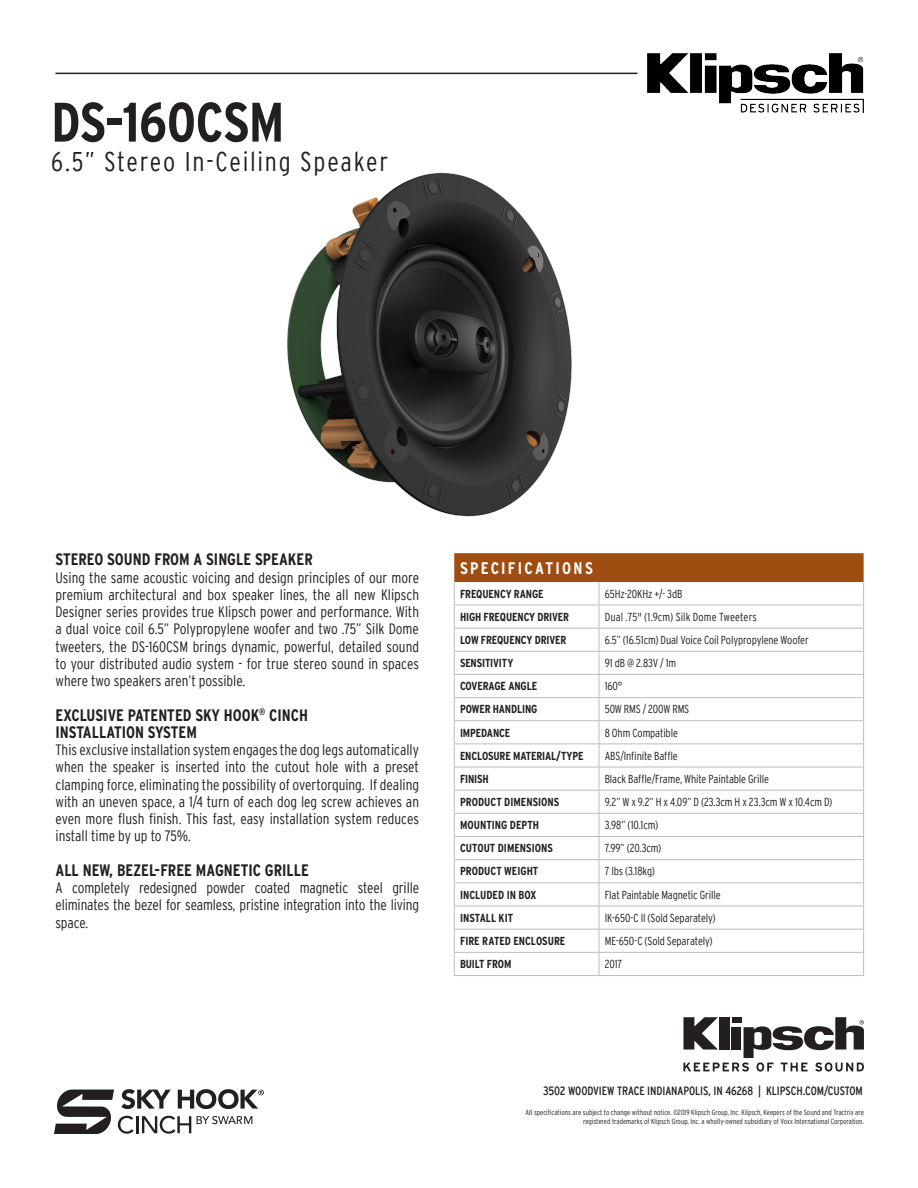
<style>
.page{position:relative;width:918px;height:1188px;background:#fff}
.page>*{position:absolute;margin:0;border:0;box-sizing:border-box;transform-origin:0 0}
.Serie_-_Black_Left{font:700 condensed 55.5px "Interstate";letter-spacing:-.01em;color:#231f20}
.Serie_-_Black_Left-2{font:300 condensed 27px "Interstate";letter-spacing:.065em;color:#231f20}
.Spec___Bold{font:700 condensed 16.65px "Interstate";letter-spacing:.135em;color:#fff}
.t1{font:700 condensed 16.5px "Interstate";color:#231f20}
.t2{font:300 condensed 15px/17.2px "Interstate";letter-spacing:-.005em;color:#231f20;text-align:justify}
.t3{font:condensed 12px "Interstate";letter-spacing:-.005em;color:#231f20}
.Spec___Bold-2{font:300 condensed 11.55px "Interstate";letter-spacing:-.01em;color:#231f20}
.Spec___Bold-3{font:700 condensed 11.55px "Interstate";letter-spacing:-.01em;color:#231f20}
.Spec___Bold-4{font:300 condensed 11.55px "Interstate";letter-spacing:.01em;color:#231f20}
.t4{font:300 condensed 7.5px/9px "Interstate";color:#231f20;text-align:right}
</style>
<div class="page">
<hr style="left:56px;top:73px;width:581px;height:1px;background:#231f20">
<svg style="left:454px;top:553px;width:410px;height:422px"></svg>
<hr style="left:599px;top:605px;width:265px;height:1px;background:#bcbdc0">
<hr style="left:454px;top:628px;width:145px;height:1px;background:#bcbdc0">
<hr style="left:599px;top:628px;width:265px;height:1px;background:#bcbdc0">
<hr style="left:454px;top:651px;width:145px;height:1px;background:#bcbdc0">
<hr style="left:599px;top:651px;width:265px;height:1px;background:#bcbdc0">
<hr style="left:454px;top:674px;width:145px;height:1px;background:#bcbdc0">
<hr style="left:599px;top:674px;width:265px;height:1px;background:#bcbdc0">
<hr style="left:454px;top:697px;width:145px;height:1px;background:#bcbdc0">
<hr style="left:599px;top:697px;width:265px;height:1px;background:#bcbdc0">
<hr style="left:454px;top:720px;width:145px;height:1px;background:#bcbdc0">
<hr style="left:599px;top:720px;width:265px;height:1px;background:#bcbdc0">
<hr style="left:454px;top:744px;width:145px;height:1px;background:#bcbdc0">
<hr style="left:599px;top:744px;width:265px;height:1px;background:#bcbdc0">
<hr style="left:454px;top:767px;width:145px;height:1px;background:#bcbdc0">
<hr style="left:599px;top:767px;width:265px;height:1px;background:#bcbdc0">
<hr style="left:454px;top:790px;width:145px;height:1px;background:#bcbdc0">
<hr style="left:599px;top:790px;width:265px;height:1px;background:#bcbdc0">
<hr style="left:454px;top:813px;width:145px;height:1px;background:#bcbdc0">
<hr style="left:599px;top:813px;width:265px;height:1px;background:#bcbdc0">
<hr style="left:454px;top:836px;width:145px;height:1px;background:#bcbdc0">
<hr style="left:599px;top:836px;width:265px;height:1px;background:#bcbdc0">
<hr style="left:454px;top:859px;width:145px;height:1px;background:#bcbdc0">
<hr style="left:599px;top:859px;width:265px;height:1px;background:#bcbdc0">
<hr style="left:454px;top:882px;width:145px;height:1px;background:#bcbdc0">
<hr style="left:599px;top:882px;width:265px;height:1px;background:#bcbdc0">
<hr style="left:454px;top:906px;width:145px;height:1px;background:#bcbdc0">
<hr style="left:599px;top:906px;width:265px;height:1px;background:#bcbdc0">
<hr style="left:454px;top:929px;width:145px;height:1px;background:#bcbdc0">
<hr style="left:599px;top:929px;width:265px;height:1px;background:#bcbdc0">
<hr style="left:454px;top:952px;width:145px;height:1px;background:#bcbdc0">
<hr style="left:599px;top:952px;width:265px;height:1px;background:#bcbdc0">
<hr style="left:454px;top:975px;width:145px;height:1px;background:#bcbdc0">
<hr style="left:599px;top:975px;width:265px;height:1px;background:#bcbdc0">
<svg style="left:683px;top:1017px;width:181px;height:55px"></svg>
<img style="left:175px;top:72px;width:511px;height:506px">
<img style="left:647px;top:54px;width:217px;height:58px">
<svg style="left:54px;top:1089px;width:210px;height:45px"></svg>
<p class="Serie_-_Black_Left" style="left:51px;top:91px;width:235px">DS-160CSM</p>
<p class="Serie_-_Black_Left-2" style="left:51px;top:146px;width:338px">6.5” Stereo In-Ceiling Speaker</p>
<p class="t1" style="left:56px;top:550px;width:259px">STEREO SOUND FROM A SINGLE SPEAKER</p>
<p class="t2" style="left:56px;top:569px;width:365px">Using the same acoustic voicing and design principles of our more premium architectural and box speaker lines, the all new Klipsch Designer series provides true Klipsch power and performance. With a dual voice coil 6.5” Polypropylene woofer and two .75” Silk Dome tweeters, the DS-160CSM brings dynamic, powerful, detailed sound to your distributed audio system - for true stereo sound in spaces where two speakers aren’t possible.</p>
<p class="t1" style="left:56px;top:705px;width:254px">EXCLUSIVE PATENTED SKY HOOK<sup>®</sup> CINCH</p>
<p class="t1" style="left:56px;top:723px;width:143px">INSTALLATION SYSTEM</p>
<p class="t2" style="left:56px;top:741px;width:365px">This exclusive installation system engages the dog legs automatically when the speaker is inserted into the cutout hole with a preset clamping force, eliminating the possibility of overtorquing. If dealing with an uneven space, a 1/4 turn of each dog leg screw achieves an even more flush finish. This fast, easy installation system reduces install time by up to 75%.</p>
<p class="t1" style="left:56px;top:861px;width:255px">ALL NEW, BEZEL-FREE MAGNETIC GRILLE</p>
<p class="t2" style="left:56px;top:879px;width:365px">A completely redesigned powder coated magnetic steel grille eliminates the bezel for seamless, pristine integration into the living space.</p>
<p class="Spec___Bold" style="left:460px;top:559px;width:134px">SPECIFICATIONS</p>
<p class="Spec___Bold-3" style="left:460px;top:587px;width:85px">FREQUENCY RANGE</p>
<p class="Spec___Bold-2" style="left:605px;top:587px;width:79px">65Hz-20KHz +/- 3dB</p>
<p class="Spec___Bold-3" style="left:460px;top:610px;width:111px">HIGH FREQUENCY DRIVER</p>
<p class="Spec___Bold-4" style="left:605px;top:610px;width:154px">Dual .75" (1.9cm) Silk Dome Tweeters</p>
<p class="Spec___Bold-3" style="left:460px;top:633px;width:108px">LOW FREQUENCY DRIVER</p>
<p class="Spec___Bold-2" style="left:605px;top:633px;width:206px">6.5” (16.51cm) Dual Voice Coil Polypropylene Woofer</p>
<p class="Spec___Bold-3" style="left:460px;top:657px;width:55px">SENSITIVITY</p>
<p class="Spec___Bold-2" style="left:605px;top:656px;width:73px">91 dB @ 2.83V / 1m</p>
<p class="Spec___Bold-3" style="left:460px;top:680px;width:79px">COVERAGE ANGLE</p>
<p class="Spec___Bold-2" style="left:605px;top:680px;width:19px">160°</p>
<p class="Spec___Bold-3" style="left:460px;top:703px;width:79px">POWER HANDLING</p>
<p class="Spec___Bold-2" style="left:605px;top:703px;width:86px">50W RMS / 200W RMS</p>
<p class="Spec___Bold-3" style="left:460px;top:726px;width:52px">IMPEDANCE</p>
<p class="Spec___Bold-2" style="left:605px;top:726px;width:75px">8 Ohm Compatible</p>
<p class="Spec___Bold-3" style="left:460px;top:749px;width:125px">ENCLOSURE MATERIAL/TYPE</p>
<p class="Spec___Bold-2" style="left:605px;top:749px;width:75px">ABS/Infinite Baffle</p>
<p class="Spec___Bold-3" style="left:460px;top:772px;width:30px">FINISH</p>
<p class="Spec___Bold-2" style="left:605px;top:772px;width:166px">Black Baffle/Frame, White Paintable Grille</p>
<p class="Spec___Bold-3" style="left:460px;top:795px;width:101px">PRODUCT DIMENSIONS</p>
<p class="Spec___Bold-2" style="left:605px;top:795px;width:229px">9.2” W x 9.2” H x 4.09” D (23.3cm H x 23.3cm W x 10.4cm D)</p>
<p class="Spec___Bold-3" style="left:460px;top:819px;width:81px">MOUNTING DEPTH</p>
<p class="Spec___Bold-2" style="left:605px;top:819px;width:55px">3.98” (10.1cm)</p>
<p class="Spec___Bold-3" style="left:460px;top:842px;width:94px">CUTOUT DIMENSIONS</p>
<p class="Spec___Bold-2" style="left:605px;top:842px;width:58px">7.99” (20.3cm)</p>
<p class="Spec___Bold-3" style="left:460px;top:865px;width:80px">PRODUCT WEIGHT</p>
<p class="Spec___Bold-2" style="left:605px;top:865px;width:52px">7 lbs (3.18kg)</p>
<p class="Spec___Bold-3" style="left:460px;top:888px;width:78px">INCLUDED IN BOX</p>
<p class="Spec___Bold-2" style="left:605px;top:888px;width:117px">Flat Paintable Magnetic Grille</p>
<p class="Spec___Bold-3" style="left:460px;top:911px;width:55px">INSTALL KIT</p>
<p class="Spec___Bold-2" style="left:605px;top:911px;width:113px">IK-650-C II (Sold Separately)</p>
<p class="Spec___Bold-3" style="left:460px;top:934px;width:107px">FIRE RATED ENCLOSURE</p>
<p class="Spec___Bold-2" style="left:605px;top:934px;width:109px">ME-650-C (Sold Separately)</p>
<p class="Spec___Bold-3" style="left:460px;top:958px;width:53px">BUILT FROM</p>
<p class="Spec___Bold-2" style="left:605px;top:958px;width:19px">2017</p>
<p class="t3" style="left:543px;top:1084px;width:321px">3502 WOODVIEW TRACE INDIANAPOLIS, IN 46268 | KLIPSCH.COM/CUSTOM</p>
<p class="t4" style="left:526px;top:1108px;width:340px">All specifications are subject to change without notice. ©2019 Klipsch Group, Inc. Klipsch, Keepers of the Sound and Tractrix are registered trademarks of Klipsch Group, Inc. a wholly-owned subsidiary of Voxx International Corporation.</p>
</div>
